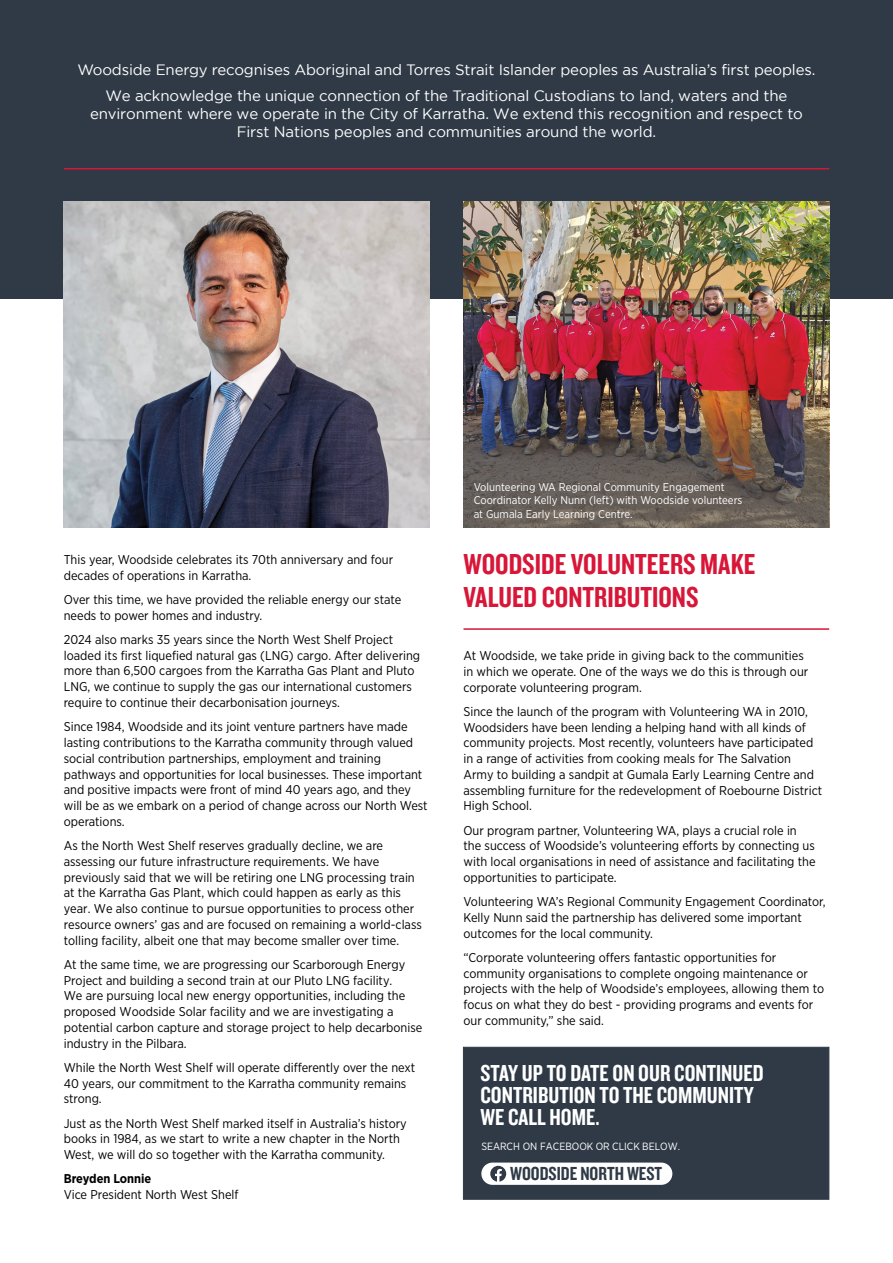
<style>
.page{position:relative;width:893px;height:1263px;background:#fff}
.page>*{position:absolute;margin:0;border:0;box-sizing:border-box;transform-origin:0 0}
.t1{font:30px/33px "Knockout HTF49 Liteweight";color:#d71638}
.t2{font:24px/22.2px "Knockout HTF49 Liteweight";color:#fff}
.t3{font:19.65px "Knockout HTF49 Liteweight";color:#2f3a46}
.t4{font:15px/26.5px "Gotham";letter-spacing:-.01em;color:#fff;text-align:center}
.t5{font:12.75px/15.8px "Gotham Narrow";color:#000}
.t6{font:700 12.75px "Gotham Narrow";color:#000}
.t7{font:11.25px/13.5px "Gotham Narrow";color:#fff}
.t8{font:10.5px "Gotham Narrow";color:#fff}
</style>
<div class="page">
<div style="left:0;top:0;width:893px;height:299px;background:#2f3a46"></div>
<hr style="left:463px;top:628px;width:366px;height:2px;background:#d71638">
<hr style="left:64px;top:168px;width:765px;height:1px;background:#d71638">
<img style="left:463px;top:202px;width:366px;height:325px">
<div style="left:463px;top:1047px;width:366px;height:152px;background:#2f3a46;border:1px solid #2f3a46"></div>
<div style="left:481px;top:1162px;width:191px;height:23px;background:#fff;border-radius:11px"></div>
<svg style="left:490px;top:1166px;width:16px;height:15px"></svg>
<img style="left:64px;top:202px;width:365px;height:325px">
<p class="t4" style="left:77px;top:56px;width:740px">Woodside Energy recognises Aboriginal and Torres Strait Islander peoples as Australia’s first peoples.<br>We acknowledge the unique connection of the Traditional Custodians to land, waters and the</p>
<p class="t4" style="left:90px;top:105px;width:714px;line-height:18px">environment where we operate in the City of Karratha. We extend this recognition and respect to<br>First Nations peoples and communities around the world.</p>
<p class="t5" style="left:64px;top:551px;width:331px">This year, Woodside celebrates its 70th anniversary and four decades of operations in Karratha.</p>
<p class="t5" style="left:64px;top:591px;width:339px">Over this time, we have provided the reliable energy our state needs to power homes and industry.</p>
<p class="t5" style="left:64px;top:631px;width:358px">2024 also marks 35 years since the North West Shelf Project loaded its first liquefied natural gas (LNG) cargo. After delivering more than 6,500 cargoes from the Karratha Gas Plant and Pluto LNG, we continue to supply the gas our international customers require to continue their decarbonisation journeys.</p>
<p class="t5" style="left:64px;top:719px;width:365px">Since 1984, Woodside and its joint venture partners have made lasting contributions to the Karratha community through valued social contribution partnerships, employment and training pathways and opportunities for local businesses. These important and positive impacts were front of mind 40 years ago, and they will be as we embark on a period of change across our North West operations.</p>
<p class="t5" style="left:64px;top:837px;width:360px">As the North West Shelf reserves gradually decline, we are assessing our future infrastructure requirements. We have previously said that we will be retiring one LNG processing train at the Karratha Gas Plant, which could happen as early as this year. We also continue to pursue opportunities to process other resource owners’ gas and are focused on remaining a world-class tolling facility, albeit one that may become smaller over time.</p>
<p class="t5" style="left:64px;top:956px;width:360px">At the same time, we are progressing our Scarborough Energy Project and building a second train at our Pluto LNG facility.<br>We are pursuing local new energy opportunities, including the proposed Woodside Solar facility and we are investigating a potential carbon capture and storage project to help decarbonise industry in the Pilbara.</p>
<p class="t5" style="left:64px;top:1059px;width:353px">While the North West Shelf will operate differently over the next<br>40 years, our commitment to the Karratha community remains strong.</p>
<p class="t5" style="left:64px;top:1115px;width:344px">Just as the North West Shelf marked itself in Australia’s history books in 1984, as we start to write a new chapter in the North<br>West, we will do so together with the Karratha community.</p>
<p class="t6" style="left:64px;top:1170px;width:89px">Breyden Lonnie</p>
<p class="t5" style="left:64px;top:1186px;width:176px">Vice President North West Shelf</p>
<p class="t7" style="left:474px;top:480px;width:270px">Volunteering WA Regional Community Engagement<br>Coordinator Kelly Nunn (left) with Woodside volunteers at Gumala Early Learning Centre.</p>
<h1 class="t1" style="left:463px;top:548px;width:293px">WOODSIDE VOLUNTEERS MAKE<br>VALUED CONTRIBUTIONS</h1>
<p class="t5" style="left:463px;top:647px;width:346px">At Woodside, we take pride in giving back to the communities in which we operate. One of the ways we do this is through our corporate volunteering program.</p>
<p class="t5" style="left:463px;top:703px;width:360px">Since the launch of the program with Volunteering WA in 2010, Woodsiders have been lending a helping hand with all kinds of community projects. Most recently, volunteers have participated in a range of activities from cooking meals for The Salvation Army to building a sandpit at Gumala Early Learning Centre and assembling furniture for the redevelopment of Roebourne District High School.</p>
<p class="t5" style="left:463px;top:822px;width:354px">Our program partner, Volunteering WA, plays a crucial role in the success of Woodside’s volunteering efforts by connecting us with local organisations in need of assistance and facilitating the opportunities to participate.</p>
<p class="t5" style="left:463px;top:893px;width:364px">Volunteering WA’s Regional Community Engagement Coordinator,<br>Kelly Nunn said the partnership has delivered some important outcomes for the local community.</p>
<p class="t5" style="left:463px;top:949px;width:362px">“Corporate volunteering offers fantastic opportunities for community organisations to complete ongoing maintenance or projects with the help of Woodside’s employees, allowing them to focus on what they do best - providing programs and events for our community,” she said.</p>
<h2 class="t2" style="left:480px;top:1062px;width:285px">STAY UP TO DATE ON OUR CONTINUED<br>CONTRIBUTION TO THE COMMUNITY<br>WE CALL HOME.</h2>
<p class="t8" style="left:481px;top:1140px;width:200px">SEARCH ON FACEBOOK OR CLICK BELOW.</p>
<h3 class="t3" style="left:510px;top:1164px;width:154px">WOODSIDE NORTH WEST</h3>
</div>
